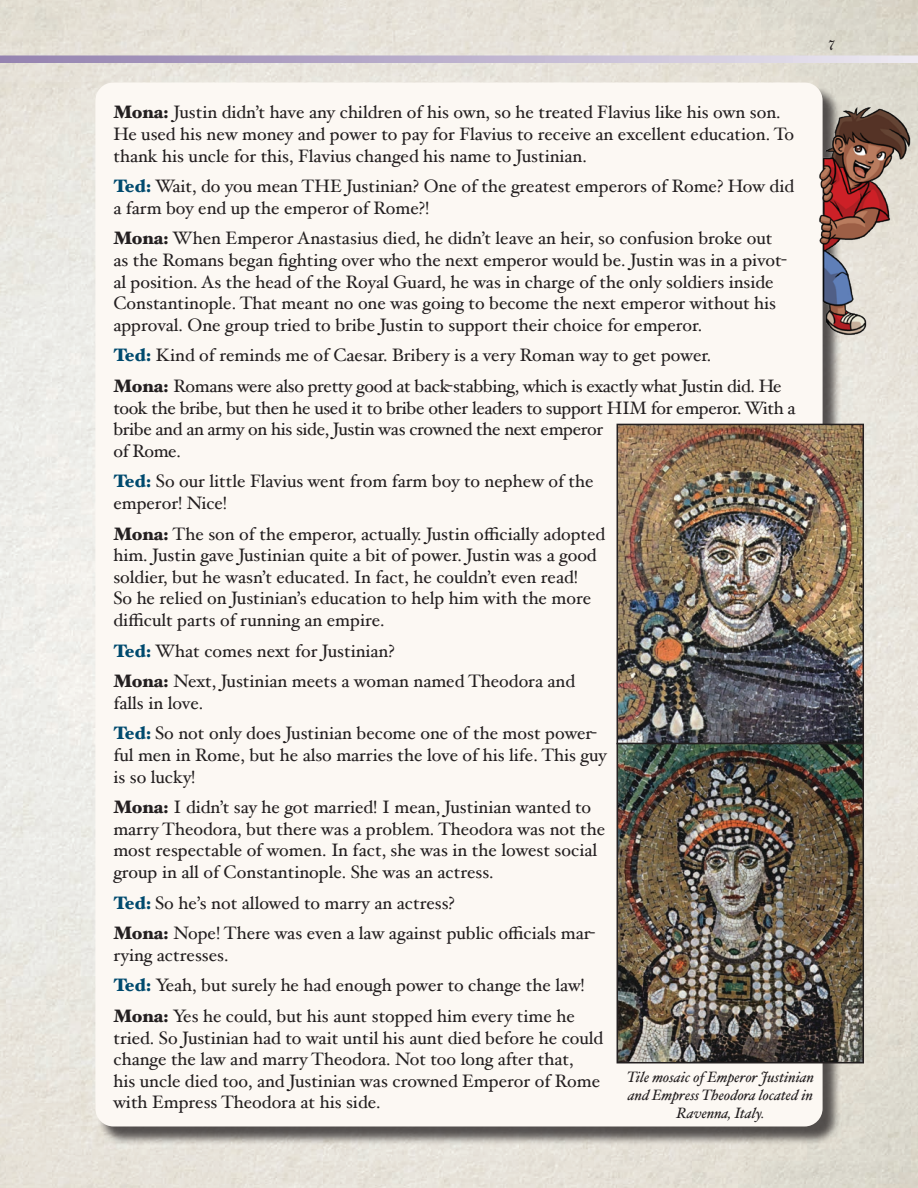
<style>
.page{position:relative;width:918px;height:1188px;background:#fff}
.page>*{position:absolute;margin:0;border:0;box-sizing:border-box;transform-origin:0 0}
.t1{font:18px/21.6px "Hoefler Text";color:#231f20}
.t2{font:18px/21.6px "Hoefler Text";letter-spacing:-.02em;color:#231f20}
.t3{font:18px "Olde English";color:#231f20}
.Italics{font:italic 15px/18px "Hoefler Text";color:#231f20;text-align:center}
.s1{font-weight:900}
.s2{font-weight:900;color:#004a6e}
</style>
<div class="page">
<img style="left:0;top:0;width:918px;height:1188px">
<svg style="left:0;top:56px;width:918px;height:7px;background:#beb3cf"></svg>
<div style="left:98px;top:85px;width:743px;height:1060px;background:#231f20;opacity:.75"></div>
<div style="left:95px;top:82px;width:728px;height:1044px;background:#fcf8f3;border-radius:18px"></div>
<img style="left:819px;top:106px;width:99px;height:236px">
<img style="left:620px;top:427px;width:241px;height:633px">
<div style="left:617px;top:424px;width:247px;height:320px;border:2px solid #231f20"></div>
<div style="left:617px;top:743px;width:247px;height:320px;border:2px solid #231f20"></div>
<p class="t3" style="left:828px;top:34px;width:9px">7</p>
<p class="t1" style="left:113px;top:101px;width:682px"><span class="s1">Mona:</span> Justin didn’t have any children of his own, so he treated Flavius like his own son.<br>He used his new money and power to pay for Flavius to receive an excellent education. To thank his uncle for this, Flavius changed his name to Justinian.</p>
<p class="t1" style="left:113px;top:175px;width:682px"><span class="s2">Ted:</span> Wait, do you mean THE Justinian? One of the greatest emperors of Rome? How did a farm boy end up the emperor of Rome?!</p>
<p class="t1" style="left:113px;top:227px;width:675px"><span class="s1">Mona:</span> When Emperor Anastasius died, he didn’t leave an heir, so confusion broke out as the Romans began fighting over who the next emperor would be. Justin was in a pivot&shy;al position. As the head of the Royal Guard, he was in charge of the only soldiers inside Constantinople. That meant no one was going to become the next emperor without his approval. One group tried to bribe Justin to support their choice for emperor.</p>
<p class="t1" style="left:113px;top:344px;width:599px"><span class="s2">Ted:</span> Kind of reminds me of Caesar. Bribery is a very Roman way to get power.</p>
<p class="t2" style="left:113px;top:375px;width:684px"><span class="s1">Mona:</span> Romans were also pretty good at back-stabbing, which is exactly what Justin did. He took the bribe, but then he used it to bribe other leaders to support HIM for emperor. With a bribe and an army on his side, Justin was crowned the next emperor<br>of Rome.</p>
<p class="t1" style="left:113px;top:470px;width:482px"><span class="s2">Ted:</span> So our little Flavius went from farm boy to nephew of the emperor! Nice!</p>
<p class="t1" style="left:113px;top:523px;width:493px"><span class="s1">Mona:</span> The son of the emperor, actually. Justin officially adopted him. Justin gave Justinian quite a bit of power. Justin was a good soldier, but he wasn’t educated. In fact, he couldn’t even read!<br>So he relied on Justinian’s education to help him with the more difficult parts of running an empire.</p>
<p class="t1" style="left:113px;top:640px;width:283px"><span class="s2">Ted:</span> What comes next for Justinian?</p>
<p class="t1" style="left:113px;top:670px;width:463px"><span class="s1">Mona:</span> Next, Justinian meets a woman named Theodora and falls in love.</p>
<p class="t1" style="left:113px;top:722px;width:495px"><span class="s2">Ted:</span> So not only does Justinian become one of the most power&shy;ful men in Rome, but he also marries the love of his life. This guy is so lucky!</p>
<p class="t1" style="left:113px;top:796px;width:493px"><span class="s1">Mona:</span> I didn’t say he got married! I mean, Justinian wanted to marry Theodora, but there was a problem. Theodora was not the most respectable of women. In fact, she was in the lowest social group in all of Constantinople. She was an actress.</p>
<p class="t1" style="left:113px;top:892px;width:343px"><span class="s2">Ted:</span> So he’s not allowed to marry an actress?</p>
<p class="t1" style="left:113px;top:922px;width:483px"><span class="s1">Mona:</span> Nope! There was even a law against public officials mar&shy;rying actresses.</p>
<p class="t1" style="left:113px;top:974px;width:473px"><span class="s2">Ted:</span> Yeah, but surely he had enough power to change the law!</p>
<p class="t1" style="left:113px;top:1005px;width:491px"><span class="s1">Mona:</span> Yes he could, but his aunt stopped him every time he tried. So Justinian had to wait until his aunt died before he could change the law and marry Theodora. Not too long after that,<br>his uncle died too, and Justinian was crowned Emperor of Rome with Empress Theodora at his side.</p>
<p class="Italics" style="left:627px;top:1068px;width:189px">Tile mosaic of Emperor Justinian and Empress Theodora located in<br>Ravenna, Italy.</p>
</div>
